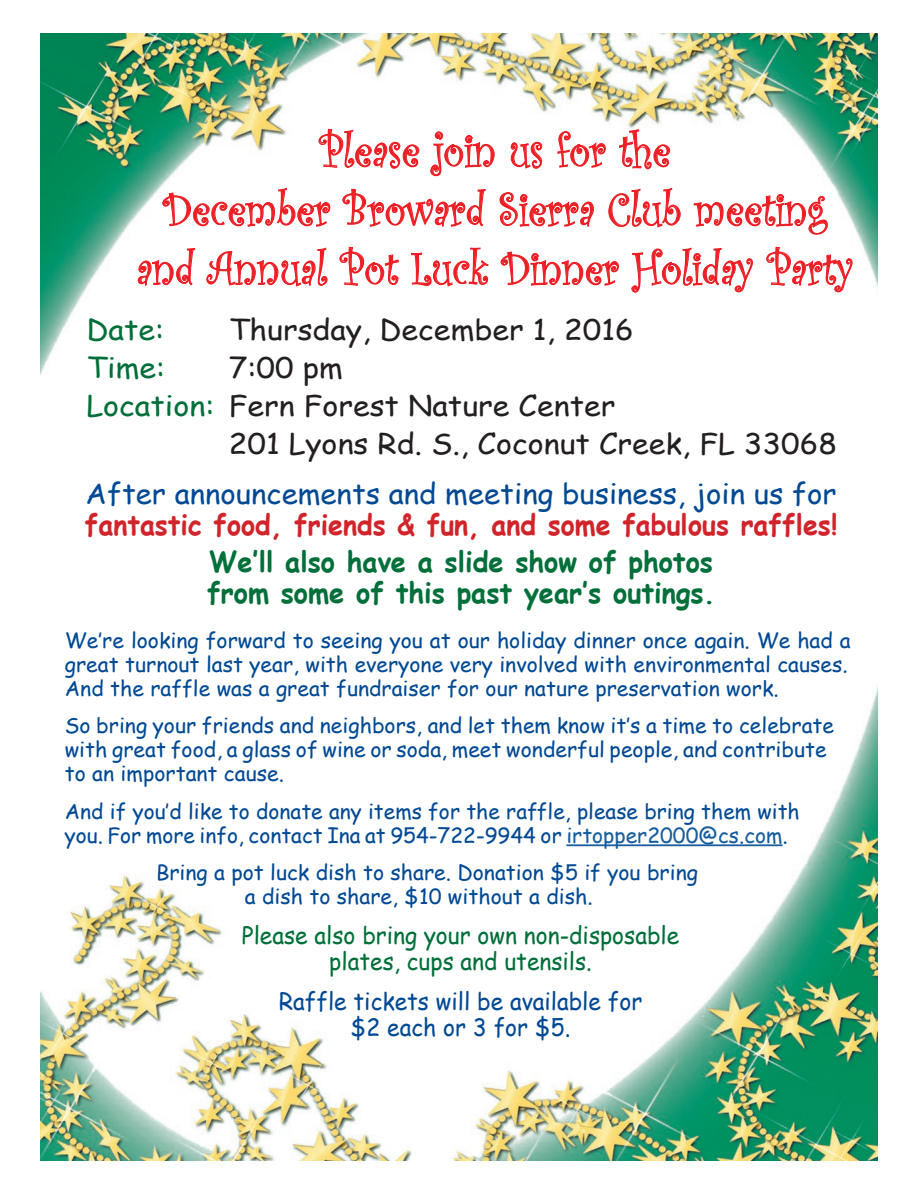
<style>
.page{position:relative;width:918px;height:1188px;background:#fff}
.page>*{position:absolute;margin:0;border:0;box-sizing:border-box;transform-origin:0 0}
.t1{font:48px/58.9px "Curlz";color:#ee1d23;text-align:center;scale:.91 1}
.t2{font:28.5px "Comic Sans MS";color:#231f20;scale:1.07 1}
.t3{font:700 28.5px/31.5px "Comic Sans MS";color:#006f39;scale:.95 1}
.t4{font:700 28.5px "Comic Sans MS";color:#d1232a;scale:.94 1}
.t5{font:28.5px "Comic Sans MS";color:#024994}
.t6{font:28.5px "Comic Sans MS";color:#006f39;scale:1.07 1}
.t7{font:24px/26.4px "Comic Sans MS";color:#006f39;text-align:center;scale:.95 1}
.t8{font:24px/26.4px "Comic Sans MS";color:#024994;text-align:center;scale:.95 1}
.t9{font:21px/24px "Comic Sans MS";color:#024994}
.s1{color:#006f39}
.s2{color:#175d9e}
</style>
<div class="page">
<img style="left:40px;top:34px;width:838px;height:1127px">
<svg style="left:318px;top:128px;width:102px;height:41px"></svg>
<svg style="left:430px;top:131px;width:65px;height:46px"></svg>
<svg style="left:510px;top:141px;width:33px;height:29px"></svg>
<svg style="left:557px;top:131px;width:49px;height:37px"></svg>
<svg style="left:619px;top:129px;width:52px;height:41px"></svg>
<svg style="left:162px;top:187px;width:169px;height:40px"></svg>
<svg style="left:342px;top:188px;width:144px;height:39px"></svg>
<svg style="left:499px;top:192px;width:96px;height:35px"></svg>
<svg style="left:608px;top:187px;width:73px;height:42px"></svg>
<svg style="left:693px;top:194px;width:135px;height:41px"></svg>
<svg style="left:137px;top:247px;width:59px;height:39px"></svg>
<svg style="left:206px;top:247px;width:122px;height:41px"></svg>
<svg style="left:339px;top:246px;width:61px;height:40px"></svg>
<svg style="left:410px;top:247px;width:79px;height:41px"></svg>
<svg style="left:500px;top:251px;width:119px;height:35px"></svg>
<svg style="left:631px;top:247px;width:123px;height:46px"></svg>
<svg style="left:766px;top:246px;width:87px;height:47px"></svg>
<hr style="left:566px;top:844px;width:217px;height:2px;background:#175d9e">
<h1 class="t1" style="left:137px;top:119px;width:789px">Please join us for the<br>December Broward Sierra Club meeting and Annual Pot Luck Dinner Holiday Party</h1>
<h2 class="t6" style="left:86px;top:309px;width:74px">Date:</h2>
<h2 class="t2" style="left:229px;top:309px;width:380px">Thursday, December 1, 2016</h2>
<h2 class="t6" style="left:86px;top:347px;width:75px">Time:</h2>
<h2 class="t2" style="left:229px;top:347px;width:108px">7:00 pm</h2>
<h2 class="t2" style="left:86px;top:385px;width:496px"><span class="s1">Location:</span> Fern Forest Nature Center</h2>
<h2 class="t2" style="left:229px;top:423px;width:570px">201 Lyons Rd. S., Coconut Creek, FL 33068</h2>
<h2 class="t5" style="left:86px;top:473px;width:752px">After announcements and meeting business, join us for</h2>
<h2 class="t4" style="left:85px;top:504px;width:802px">fantastic food, friends &amp; fun, and some fabulous raffles!</h2>
<h2 class="t3" style="left:207px;top:545px;width:537px">We’ll also have a slide show of photos from some of this past year’s outings.</h2>
<p class="t9" style="left:65px;top:627px;width:787px">We’re looking forward to seeing you at our holiday dinner once again. We had a great turnout last year, with everyone very involved with environmental causes.<br>And the raffle was a great fundraiser for our nature preservation work.</p>
<p class="t9" style="left:65px;top:713px;width:771px">So bring your friends and neighbors, and let them know it’s a time to celebrate with great food, a glass of wine or soda, meet wonderful people, and contribute to an important cause.</p>
<p class="t9" style="left:65px;top:798px;width:736px">And if you’d like to donate any items for the raffle, please bring them with you. For more info, contact Ina at 954-722-9944 or <span class="s2">irtopper2000@cs.com</span>.</p>
<p class="t9" style="left:245px;top:860px;width:455px;text-indent:-89px">Bring a pot luck dish to share. Donation $5 if you bring a dish to share, $10 without a dish.</p>
<p class="t7" style="left:242px;top:921px;width:462px">Please also bring your own non-disposable plates, cups and utensils.</p>
<p class="t8" style="left:279px;top:987px;width:384px">Raffle tickets will be available for $2 each or 3 for $5.</p>
</div>
